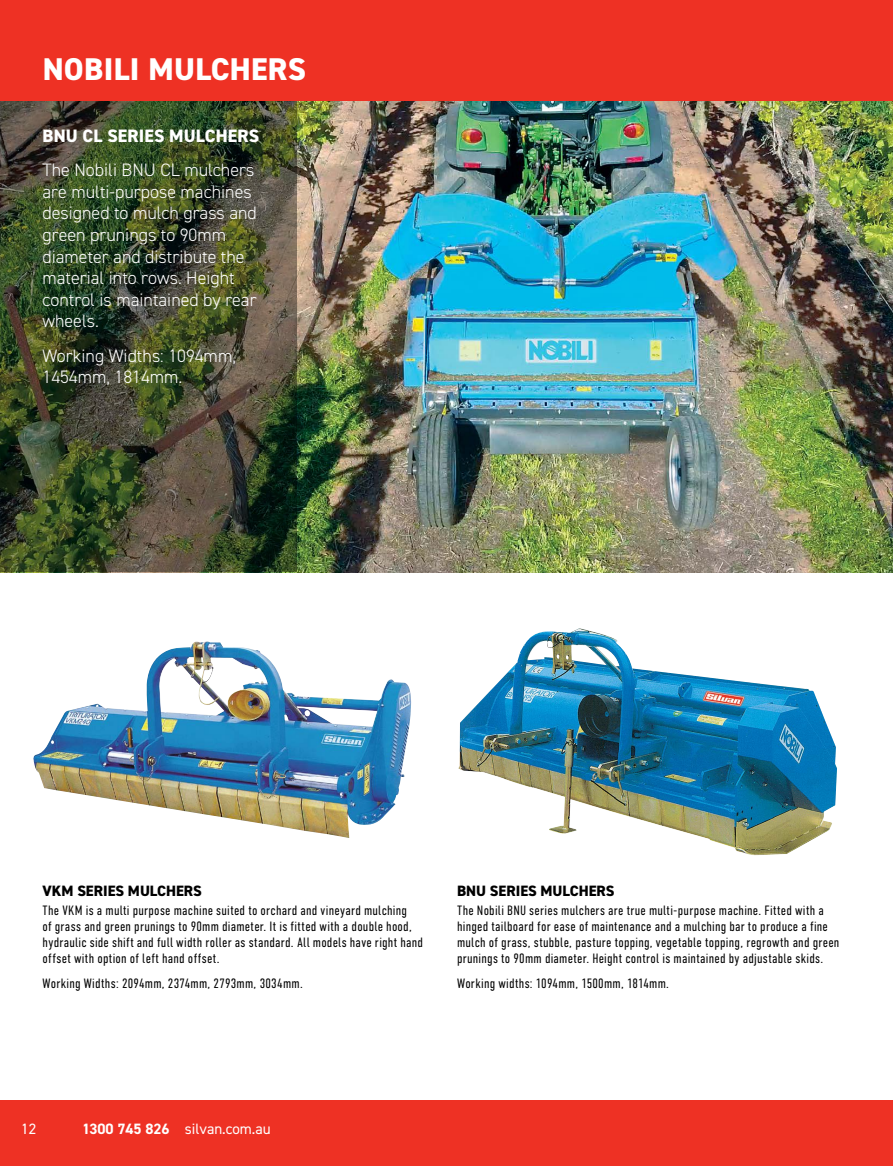
<style>
.page{position:relative;width:893px;height:1166px;background:#fff}
.page>*{position:absolute;margin:0;border:0;box-sizing:border-box;transform-origin:0 0}
.t1{font:800 31.5px "DIN2014";letter-spacing:.01em;color:#fff}
.t2{font:300 18px/21.6px "DIN2014";color:#fff}
.t3{font:800 18px "DIN2014";letter-spacing:.01em;color:#fff}
.t4{font:800 15px "DIN2014";color:#000}
.t5{font:15px "DIN2014";color:#fff}
.t6{font:300 13.5px/16.2px "DIN Condensed";letter-spacing:.015em;color:#000}
.s1{font-weight:700}
</style>
<div class="page">
<div style="left:0;top:1099px;width:893px;height:66px;background:#ee3124"></div>
<img style="left:0;top:101px;width:892px;height:471px">
<img style="left:0;top:101px;width:297px;height:470px">
<hr style="left:892px;top:101px;width:1px;height:471px;background:#bec0c2">
<img style="left:458px;top:628px;width:379px;height:227px">
<img style="left:33px;top:641px;width:379px;height:196px">
<div style="left:0;top:0;width:893px;height:101px;background:#ee3124"></div>
<h1 class="t1" style="left:43px;top:49px;width:265px">NOBILI MULCHERS</h1>
<h2 class="t3" style="left:43px;top:123px;width:218px">BNU CL SERIES MULCHERS</h2>
<h2 class="t2" style="left:43px;top:159px;width:216px">The Nobili BNU CL mulchers are multi-purpose machines designed to mulch grass and green prunings to 90mm diameter and distribute the material into rows. Height control is maintained by rear wheels.</h2>
<h2 class="t2" style="left:43px;top:345px;width:195px">Working Widths: 1094mm,<br>1454mm, 1814mm.</h2>
<p class="t4" style="left:43px;top:880px;width:161px">VKM SERIES MULCHERS</p>
<p class="t6" style="left:43px;top:901px;width:382px">The VKM is a multi purpose machine suited to orchard and vineyard mulching<br>of grass and green prunings to 90mm diameter. It is fitted with a double hood, hydraulic side shift and full width roller as standard. All models have right hand offset with option of left hand offset.</p>
<p class="t6" style="left:43px;top:974px;width:262px">Working Widths: 2094mm, 2374mm, 2793mm, 3034mm.</p>
<p class="t4" style="left:457px;top:880px;width:159px">BNU SERIES MULCHERS</p>
<p class="t6" style="left:457px;top:901px;width:384px">The Nobili BNU series mulchers are true multi-purpose machine. Fitted with a hinged tailboard for ease of maintenance and a mulching bar to produce a fine mulch of grass, stubble, pasture topping, vegetable topping, regrowth and green prunings to 90mm diameter. Height control is maintained by adjustable skids.</p>
<p class="t6" style="left:457px;top:974px;width:214px">Working widths: 1094mm, 1500mm, 1814mm.</p>
<p class="t5" style="left:21px;top:1119px;width:16px">12</p>
<p class="t5" style="left:82px;top:1119px;width:190px"><span class="s1">1300 745 826</span> silvan.com.au</p>
</div>
